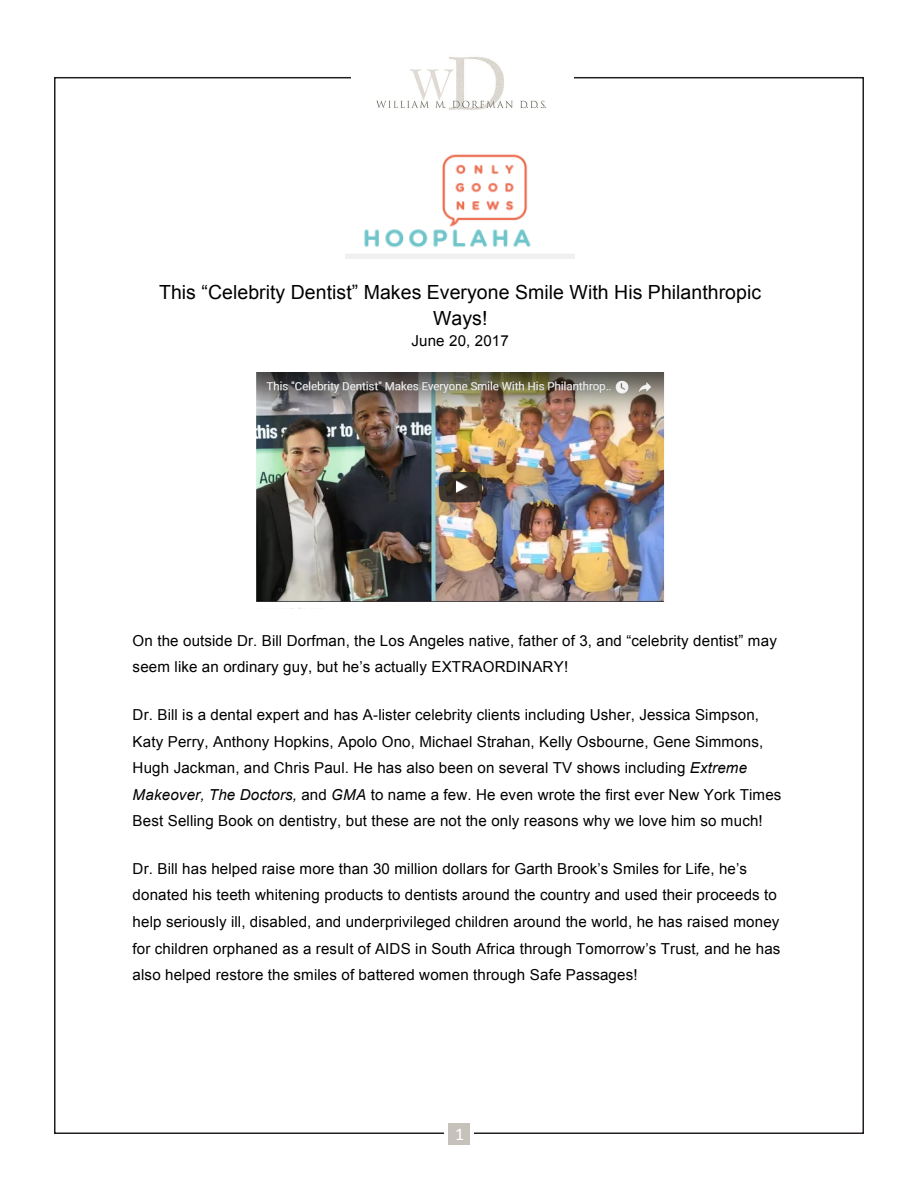
<style>
.page{position:relative;width:918px;height:1188px;background:#fff}
.page>*{position:absolute;margin:0;border:0;box-sizing:border-box;transform-origin:0 0}
.t1{font:19.5px/26.2px "Arial";letter-spacing:.005em;color:#000;text-align:center}
.t2{font:18px "Calibri";color:#fff}
.t3{font:15.15px/26.5px "Arial";letter-spacing:.01em;color:#000}
.s1{font-style:italic}
</style>
<div class="page">
<img style="left:376px;top:56px;width:170px;height:54px">
<div style="left:448px;top:1123px;width:22px;height:22px;background:#c6c1bb"></div>
<img style="left:346px;top:154px;width:229px;height:104px">
<img style="left:256px;top:373px;width:409px;height:235px">
<p class="t1" style="left:159px;top:279px;width:604px">This “Celebrity Dentist” Makes Everyone Smile With His Philanthropic<br>Ways!</p>
<p class="t3" style="left:411px;top:328px;width:99px">June 20, 2017</p>
<p class="t3" style="left:133px;top:627px;width:646px">On the outside Dr. Bill Dorfman, the Los Angeles native, father of 3, and “celebrity dentist” may seem like an ordinary guy, but he’s actually EXTRAORDINARY!</p>
<p class="t3" style="left:133px;top:702px;width:650px">Dr. Bill is a dental expert and has A-lister celebrity clients including Usher, Jessica Simpson, Katy Perry, Anthony Hopkins, Apolo Ono, Michael Strahan, Kelly Osbourne, Gene Simmons, Hugh Jackman, and Chris Paul. He has also been on several TV shows including <span class="s1">Extreme Makeover, The Doctors,</span> and <span class="s1">GMA</span> to name a few. He even wrote the first ever New York Times Best Selling Book on dentistry, but these are not the only reasons why we love him so much!</p>
<p class="t3" style="left:133px;top:855px;width:649px">Dr. Bill has helped raise more than 30 million dollars for Garth Brook’s Smiles for Life, he’s donated his teeth whitening products to dentists around the country and used their proceeds to help seriously ill, disabled, and underprivileged children around the world, he has raised money for children orphaned as a result of AIDS in South Africa through Tomorrow’s Trust<span class="s1">,</span> and he has also helped restore the smiles of battered women through Safe Passages!</p>
<p class="t2" style="left:455px;top:1123px;width:11px">1</p>
</div>
